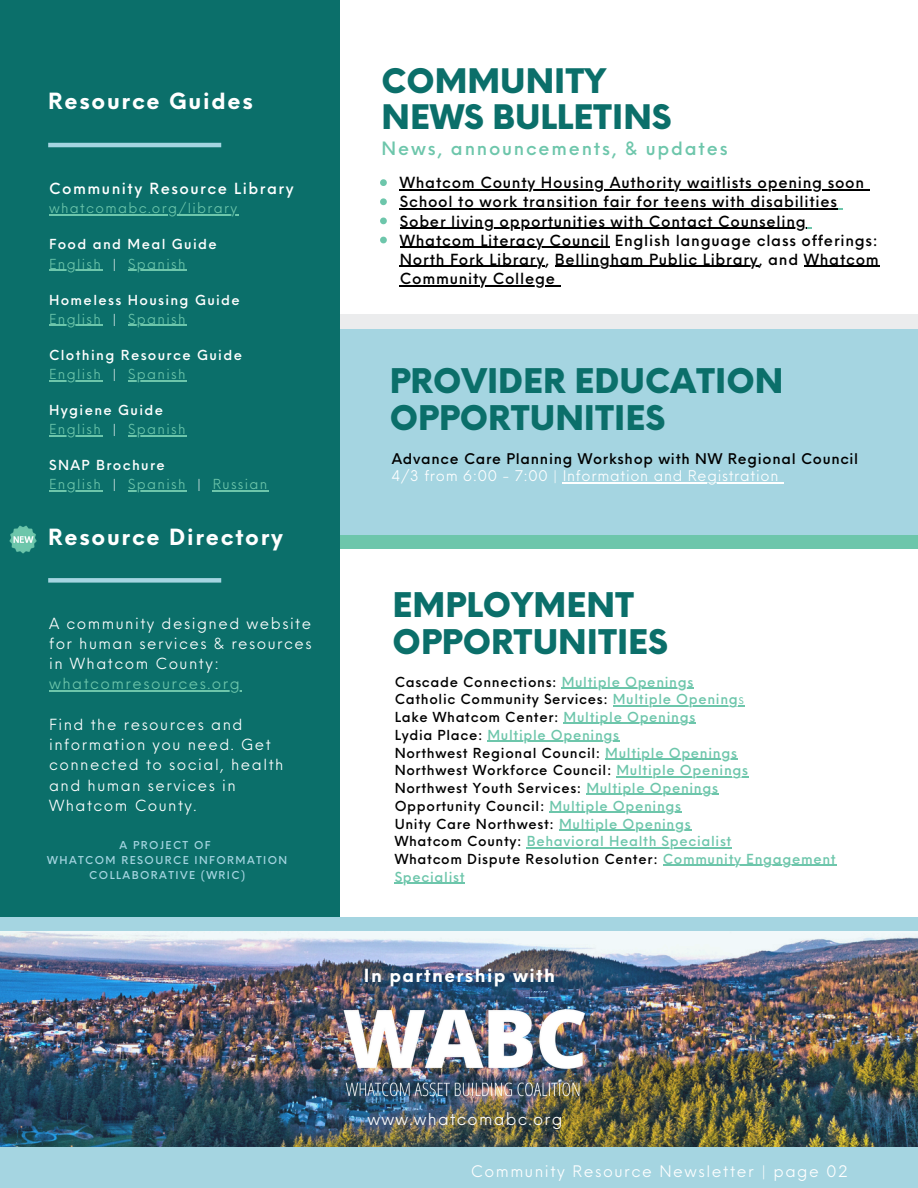
<style>
.page{position:relative;width:918px;height:1188px;background:#fff}
.page>*{position:absolute;margin:0;border:0;box-sizing:border-box;transform-origin:0 0}
.t1{font:900 33.15px/37.2px "Neue Einstellung";color:#0b6f6a}
.t2{font:900 33px/36px "Neue Einstellung";color:#0b6f6a}
.t3{font:700 21.75px "Neue Einstellung";letter-spacing:.08em;color:#fff}
.t4{font:500 18px "Neue Einstellung";letter-spacing:.1em;color:#6dc6ab}
.t5{font:700 17.7px "Neue Einstellung";letter-spacing:.08em;color:#fff}
.t6{font:16.05px "Neue Einstellung";letter-spacing:.08em;color:#fff}
.t7{font:15.6px "Neue Einstellung";letter-spacing:.1em;color:#fff}
.t8{font:500 15px "Neue Einstellung";letter-spacing:.05em;color:#000}
.t9{font:15px/20.2px "Neue Einstellung";letter-spacing:.1em;color:#fff}
.t10{font:500 15px "Neue Einstellung";letter-spacing:.1em;color:#fff}
.t11{font:15px "Neue Einstellung";letter-spacing:.1em;color:#6dc6ab}
.t12{font:500 14.4px/17.5px "Neue Einstellung";letter-spacing:.05em;color:#000}
.t13{font:500 13.5px "Neue Einstellung";letter-spacing:.05em;color:#000}
.t14{font:13.5px "Neue Einstellung";letter-spacing:.1em;color:#6dc6ab}
.t15{font:500 13.5px "Neue Einstellung";letter-spacing:.1em;color:#fff}
.t16{font:500 13.5px "Neue Einstellung";letter-spacing:.05em;color:#6dc6ab}
.t17{font:500 10.65px/15px "Neue Einstellung";letter-spacing:.135em;color:#a5d5e1;text-align:center}
.s1{color:#fff}
.s2{font-weight:400;color:#fff}
.s3{color:#6dc6ab}
.s4{font-weight:400;color:#6dc6ab}
.s5{color:#000}
</style>
<div class="page">
<div style="left:327px;top:321px;width:591px;height:223px;background:#a5d5e1"></div>
<div style="left:293px;top:315px;width:625px;height:13px;background:#ebeced"></div>
<div style="left:339px;top:535px;width:579px;height:14px;background:#6dc6ab"></div>
<div style="left:0;top:0;width:339px;height:1187px;background:#0b6f6a"></div>
<div style="left:0;top:917px;width:918px;height:14px;background:#a5d5e1"></div>
<img style="left:0;top:931px;width:918px;height:217px">
<div style="left:0;top:1148px;width:918px;height:40px;background:#a5d5e1"></div>
<img style="left:326px;top:983px;width:278px;height:133px">
<hr style="left:48px;top:143px;width:173px;height:4px;background:#a5d5e1">
<div style="left:48px;top:578px;width:173px;height:5px;background:#a5d5e1"></div>
<img style="left:9px;top:525px;width:28px;height:29px">
<svg style="left:380px;top:179px;width:7px;height:7px"></svg>
<hr style="left:400px;top:189px;width:465px;height:2px;background:#000">
<svg style="left:380px;top:198px;width:7px;height:7px"></svg>
<hr style="left:400px;top:209px;width:438px;height:1px;background:#000">
<svg style="left:380px;top:218px;width:7px;height:6px"></svg>
<hr style="left:400px;top:228px;width:407px;height:1px;background:#000">
<svg style="left:380px;top:237px;width:7px;height:6px"></svg>
<hr style="left:400px;top:247px;width:210px;height:1px;background:#000">
<hr style="left:400px;top:266px;width:145px;height:1px;background:#000">
<hr style="left:555px;top:266px;width:204px;height:1px;background:#000">
<hr style="left:804px;top:266px;width:76px;height:1px;background:#000">
<hr style="left:400px;top:285px;width:156px;height:1px;background:#000">
<hr style="left:563px;top:483px;width:216px;height:1px;background:#fff">
<hr style="left:49px;top:215px;width:190px;height:1px;background:#6dc6ab">
<hr style="left:49px;top:270px;width:53px;height:1px;background:#6dc6ab">
<hr style="left:128px;top:270px;width:59px;height:1px;background:#6dc6ab">
<hr style="left:49px;top:325px;width:53px;height:1px;background:#6dc6ab">
<hr style="left:128px;top:325px;width:59px;height:1px;background:#6dc6ab">
<hr style="left:49px;top:380px;width:53px;height:1px;background:#6dc6ab">
<hr style="left:128px;top:380px;width:59px;height:1px;background:#6dc6ab">
<hr style="left:49px;top:435px;width:53px;height:1px;background:#6dc6ab">
<hr style="left:128px;top:435px;width:59px;height:1px;background:#6dc6ab">
<hr style="left:49px;top:490px;width:53px;height:1px;background:#6dc6ab">
<hr style="left:128px;top:490px;width:59px;height:1px;background:#6dc6ab">
<hr style="left:213px;top:490px;width:56px;height:1px;background:#6dc6ab">
<svg style="left:562px;top:687px;width:13px;height:2px"></svg>
<hr style="left:575px;top:687px;width:119px;height:2px;background:#6dc6ab">
<hr style="left:613px;top:705px;width:126px;height:1px;background:#6dc6ab">
<hr style="left:564px;top:723px;width:132px;height:1px;background:#6dc6ab">
<hr style="left:488px;top:741px;width:132px;height:1px;background:#6dc6ab">
<hr style="left:605px;top:758px;width:133px;height:2px;background:#6dc6ab">
<hr style="left:616px;top:776px;width:133px;height:1px;background:#6dc6ab">
<hr style="left:586px;top:794px;width:133px;height:1px;background:#6dc6ab">
<hr style="left:549px;top:812px;width:126px;height:1px;background:#6dc6ab">
<hr style="left:559px;top:829px;width:132px;height:2px;background:#6dc6ab">
<hr style="left:527px;top:847px;width:205px;height:1px;background:#6dc6ab">
<hr style="left:663px;top:865px;width:174px;height:1px;background:#6dc6ab">
<hr style="left:395px;top:883px;width:70px;height:1px;background:#6dc6ab">
<hr style="left:49px;top:690px;width:192px;height:2px;background:#6dc6ab">
<p class="t3" style="left:48px;top:82px;width:206px">Resource Guides</p>
<h3 class="t10" style="left:49px;top:175px;width:246px">Community Resource Library</h3>
<p class="t14" style="left:49px;top:196px;width:190px">whatcomabc.org/library</p>
<p class="t15" style="left:49px;top:232px;width:169px">Food and Meal Guide</p>
<p class="t14" style="left:49px;top:252px;width:69px">English <span class="s1">|</span></p>
<p class="t14" style="left:128px;top:252px;width:59px">Spanish</p>
<p class="t15" style="left:49px;top:288px;width:192px">Homeless Housing Guide</p>
<p class="t14" style="left:49px;top:307px;width:69px">English <span class="s1">|</span></p>
<p class="t14" style="left:128px;top:307px;width:59px">Spanish</p>
<p class="t15" style="left:49px;top:343px;width:194px">Clothing Resource Guide</p>
<h1 class="t14" style="left:49px;top:362px;width:69px">English <span class="s1">|</span></h1>
<h4 class="t14" style="left:128px;top:362px;width:59px">Spanish</h4>
<h4 class="t15" style="left:49px;top:398px;width:116px">Hygiene Guide</h4>
<p class="t14" style="left:49px;top:417px;width:69px">English <span class="s1">|</span></p>
<h1 class="t14" style="left:128px;top:417px;width:59px">Spanish</h1>
<h1 class="t15" style="left:49px;top:453px;width:117px">SNAP Brochure</h1>
<h5 class="t14" style="left:49px;top:472px;width:69px">English <span class="s1">|</span></h5>
<p class="t14" style="left:128px;top:472px;width:141px">Spanish <span class="s1">|</span> Russian</p>
<h2 class="t3" style="left:48px;top:517px;width:236px">Resource Directory</h2>
<p class="t9" style="left:49px;top:611px;width:264px;text-align:justify">A community designed website for human services &amp; resources in Whatcom County:</p>
<p class="t11" style="left:49px;top:670px;width:192px">whatcomresources.org</p>
<p class="t9" style="left:49px;top:713px;width:236px">Find the resources and information you need. Get connected to social, health</p>
<p class="t9" style="left:49px;top:773px;width:188px">and human services in<br>Whatcom County.</p>
<p class="t17" style="left:120px;top:837px;width:93px">A PROJECT OF</p>
<p class="t17" style="left:47px;top:852px;width:241px">WHATCOM RESOURCE INFORMATION<br>COLLABORATIVE (WRIC)</p>
<h4 class="t2" style="left:382px;top:59px;width:292px">COMMUNITY<br>NEWS BULLETINS</h4>
<h5 class="t4" style="left:382px;top:133px;width:347px">News, announcements, &amp; updates</h5>
<h5 class="t8" style="left:400px;top:169px;width:466px">Whatcom County Housing Authority waitlists opening soon</h5>
<h5 class="t8" style="left:400px;top:189px;width:439px">School to work transition fair for teens with disabilities</h5>
<h5 class="t8" style="left:400px;top:208px;width:407px">Sober living opportunities with Contact Counseling</h5>
<h5 class="t8" style="left:400px;top:227px;width:479px">Whatcom Literacy Council English language class offerings:</h5>
<h2 class="t8" style="left:400px;top:246px;width:480px">North Fork Library, Bellingham Public Library, and Whatcom</h2>
<h4 class="t8" style="left:400px;top:265px;width:157px">Community College</h4>
<p class="t1" style="left:390px;top:359px;width:395px">PROVIDER EDUCATION<br>OPPORTUNITIES</p>
<p class="t12" style="left:392px;top:449px;width:468px">Advance Care Planning Workshop with NW Regional Council<br><span class="s2">4/3 from 6:00 - 7:00 | Information and Registration</span></p>
<h4 class="t1" style="left:393px;top:583px;width:277px">EMPLOYMENT<br>OPPORTUNITIES</h4>
<h3 class="t13" style="left:395px;top:670px;width:300px">Cascade Connections: <span class="s3">Multiple Openings</span></h3>
<p class="t13" style="left:395px;top:687px;width:351px">Catholic Community Services: <span class="s3">Multiple Opening</span><span class="s4">s</span></p>
<p class="t13" style="left:395px;top:705px;width:302px">Lake Whatcom Center: <span class="s3">Multiple Openings</span></p>
<p class="t16" style="left:395px;top:723px;width:226px"><span class="s5">Lydia Place:</span> Multiple Openings</p>
<h4 class="t13" style="left:395px;top:741px;width:344px">Northwest Regional Council: <span class="s3">Multiple Openings</span></h4>
<p class="t13" style="left:395px;top:758px;width:355px">Northwest Workforce Council: <span class="s3">Multiple Openings</span></p>
<p class="t13" style="left:395px;top:776px;width:325px">Northwest Youth Services: <span class="s3">Multiple Openings</span></p>
<p class="t13" style="left:395px;top:794px;width:288px">Opportunity Council: <span class="s3">Multiple Openings</span></p>
<p class="t13" style="left:395px;top:812px;width:298px">Unity Care Northwest: <span class="s3">Multiple Openings</span></p>
<p class="t16" style="left:395px;top:829px;width:338px"><span class="s5">Whatcom County:</span> Behavioral Health Specialist</p>
<p class="t13" style="left:395px;top:847px;width:443px">Whatcom Dispute Resolution Center: <span class="s3">Community Engagement</span></p>
<p class="t16" style="left:395px;top:865px;width:71px">Specialist</p>
<p class="t5" style="left:364px;top:959px;width:193px">In partnership with</p>
<p class="t6" style="left:367px;top:1105px;width:197px">www.whatcomabc.org</p>
<p class="t7" style="left:471px;top:1157px;width:378px">Community Resource Newsletter | page 02</p>
</div>
